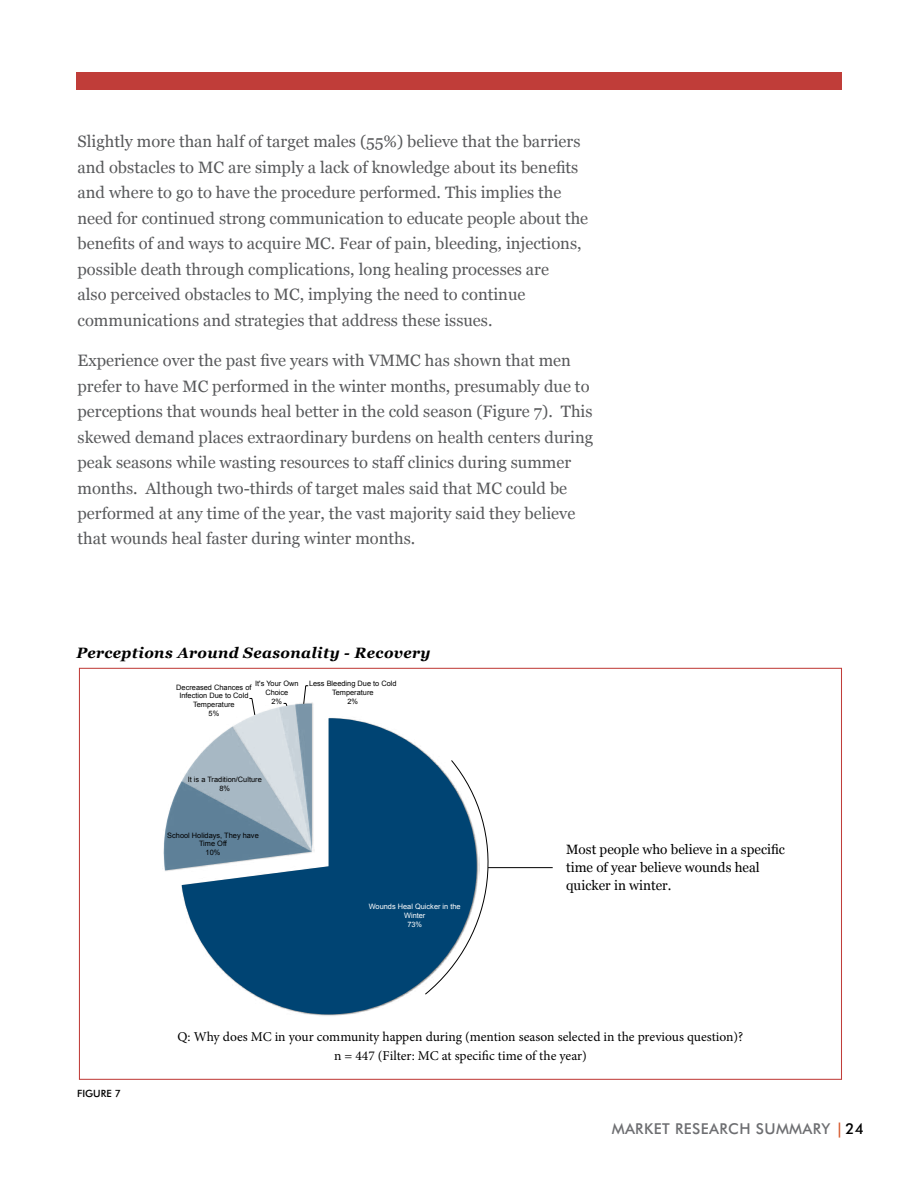
<style>
.page{position:relative;width:918px;height:1188px;background:#fff}
.page>*{position:absolute;margin:0;border:0;box-sizing:border-box;transform-origin:0 0}
.t1{font:16.5px/25.5px "Georgia";color:#58595b}
.t2{font:italic 700 15px "Georgia";letter-spacing:.025em;color:#000}
.t3{font:500 15px "Futura BT";letter-spacing:.025em;color:#6d6e71}
.t4{font:13.5px/19.5px "Minion Pro";color:#000;text-align:center}
.t5{font:13.5px/18px "Georgia";color:#000}
.t6{font:500 10.05px "Futura BT";color:#000}
.t7{font:7.35px/8.9px "Arial";color:#000;text-align:center}
.t8{font:7.35px/8.9px "Arial";color:#fff;text-align:center}
.s1{color:#d55427}
.s2{color:#000}
</style>
<div class="page">
<div style="left:76px;top:72px;width:766px;height:18px;background:#c03d39"></div>
<hr style="left:488px;top:867px;width:65px;height:1px;background:#000">
<svg style="left:479px;top:808px;width:30px;height:110px"></svg>
<svg style="left:182px;top:718px;width:295px;height:296px;fill:#004473"></svg>
<svg style="left:163px;top:685px;width:149px;height:185px"></svg>
<p class="t1" style="left:78px;top:128px;width:512px">Slightly more than half of target males (55%) believe that the barriers and obstacles to MC are simply a lack of knowledge about its benefits and where to go to have the procedure performed. This implies the need for continued strong communication to educate people about the benefits of and ways to acquire MC. Fear of pain, bleeding, injections, possible death through complications, long healing processes are<br>also perceived obstacles to MC, implying the need to continue communications and strategies that address these issues.</p>
<p class="t1" style="left:78px;top:347px;width:517px">Experience over the past five years with VMMC has shown that men prefer to have MC performed in the winter months, presumably due to perceptions that wounds heal better in the cold season (Figure 7). This skewed demand places extraordinary burdens on health centers during peak seasons while wasting resources to staff clinics during summer months. Although two-thirds of target males said that MC could be performed at any time of the year, the vast majority said they believe that wounds heal faster during winter months.</p>
<p class="t2" style="left:76px;top:642px;width:356px">Perceptions Around Seasonality - Recovery</p>
<p class="t7" style="left:176px;top:683px;width:77px">Decreased Chances of<br>Infection Due to Cold<br>Temperature<br>5%</p>
<p class="t7" style="left:255px;top:679px;width:45px">It's Your Own<br>Choice<br>2%</p>
<p class="t7" style="left:309px;top:679px;width:89px">Less Bleeding Due to Cold<br>Temperature<br>2%</p>
<p class="t7" style="left:188px;top:775px;width:75px">It is a Tradition/Culture<br>8%</p>
<p class="t7" style="left:167px;top:831px;width:93px">School Holidays, They have<br>Time Off<br>10%</p>
<p class="t8" style="left:369px;top:902px;width:93px">Wounds Heal Quicker in the<br>Winter<br>73%</p>
<p class="t5" style="left:566px;top:840px;width:221px">Most people who believe in a specific time of year believe wounds heal quicker in winter.</p>
<p class="t6" style="left:77px;top:1087px;width:45px">FIGURE 7</p>
<p class="t4" style="left:178px;top:1027px;width:567px">Q: Why does MC in your community happen during (mention season selected in the previous question)? n = 447 (Filter: MC at specific time of the year)</p>
<p class="t3" style="left:612px;top:1120px;width:254px">MARKET RESEARCH SUMMARY <span class="s1">|</span><span class="s2">24</span></p>
</div>
